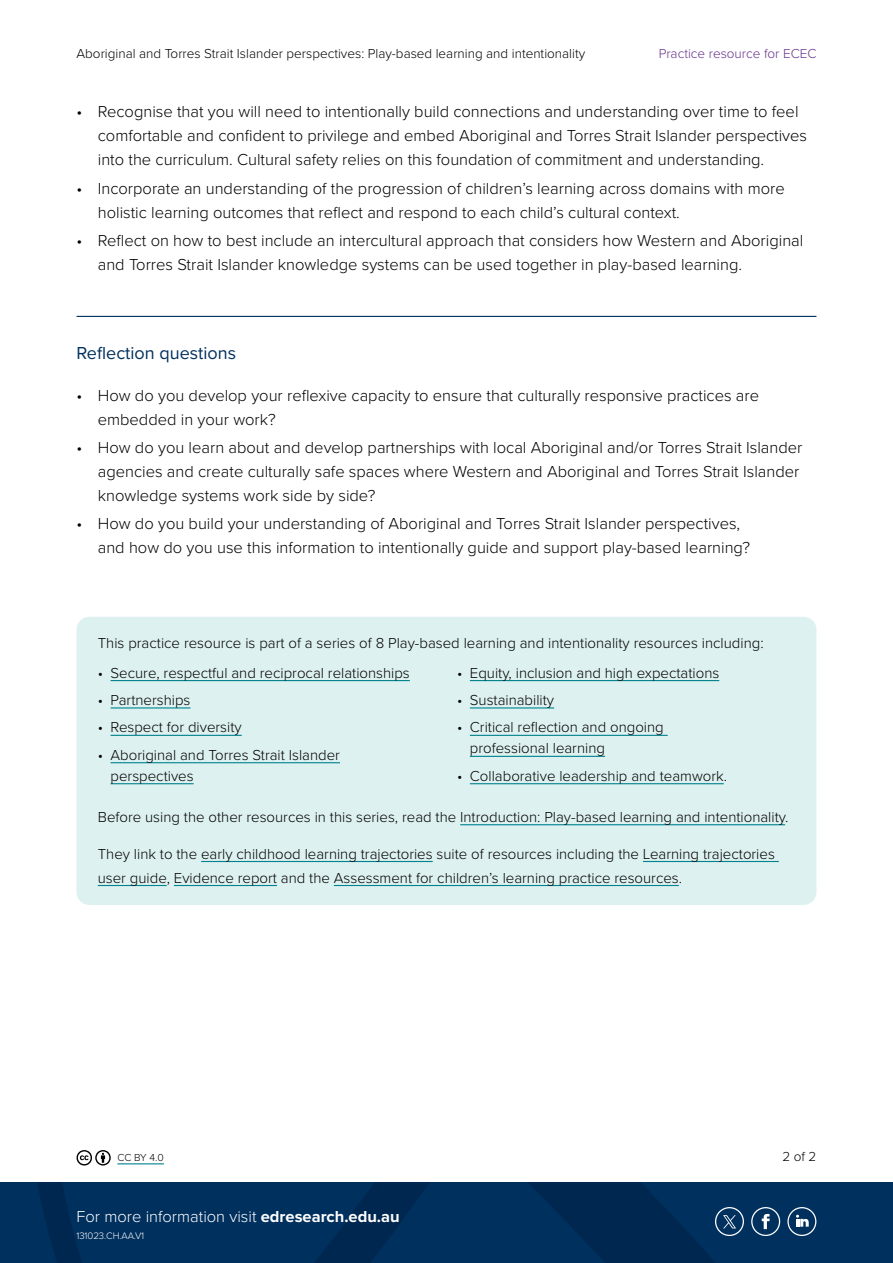
<style>
.page{position:relative;width:893px;height:1263px;background:#fff}
.page>*{position:absolute;margin:0;border:0;box-sizing:border-box;transform-origin:0 0}
.Reflection_question_-_Navy{font:18px "Proxima Nova";color:#00305e}
.t1{font:300 16.5px/24px "Proxima Nova";color:#000}
.Back_cover_footer_text{font:300 16.5px "Proxima Nova";color:#fff}
.CTA_Box{font:300 15px/21px "Proxima Nova";color:#000}
.t2{font:300 13.5px "Proxima Nova";color:#000}
.t3{font:300 13.5px "Proxima Nova";color:#68308b}
.Copyright{font:300 10.5px "Proxima Nova";color:#000}
.t4{font:300 9.75px "Proxima Nova";letter-spacing:-.01em;color:#fff}
.s1{font-weight:700}
</style>
<div class="page">
<div style="left:0;top:1182px;width:893px;height:81px;background:#00305e"></div>
<svg style="left:37px;top:1182px;width:780px;height:81px"></svg>
<hr style="left:77px;top:316px;width:739px;height:1px;background:#00305e">
<div style="left:77px;top:617px;width:739px;height:288px;background:#ddf1f0;border-radius:13px"></div>
<hr style="left:111px;top:680px;width:299px;height:1px;background:#01838f">
<hr style="left:111px;top:707px;width:79px;height:1px;background:#01838f">
<hr style="left:111px;top:735px;width:131px;height:1px;background:#01838f">
<hr style="left:111px;top:762px;width:229px;height:1px;background:#01838f">
<hr style="left:111px;top:783px;width:83px;height:1px;background:#01838f">
<hr style="left:470px;top:680px;width:249px;height:1px;background:#01838f">
<hr style="left:470px;top:707px;width:84px;height:1px;background:#01838f">
<hr style="left:470px;top:735px;width:198px;height:1px;background:#01838f">
<hr style="left:470px;top:756px;width:135px;height:1px;background:#01838f">
<hr style="left:470px;top:783px;width:254px;height:1px;background:#01838f">
<hr style="left:460px;top:824px;width:325px;height:1px;background:#01838f">
<hr style="left:201px;top:861px;width:232px;height:1px;background:#01838f">
<hr style="left:643px;top:861px;width:136px;height:1px;background:#01838f">
<hr style="left:98px;top:885px;width:69px;height:1px;background:#01838f">
<hr style="left:174px;top:885px;width:103px;height:1px;background:#01838f">
<hr style="left:334px;top:885px;width:345px;height:1px;background:#01838f">
<hr style="left:117px;top:1163px;width:47px;height:1px;background:#01838f">
<svg style="left:77px;top:1150px;width:34px;height:15px"></svg>
<div style="left:751px;top:1207px;width:29px;height:29px;border:1px solid #fff;border-radius:50%"></div>
<svg style="left:762px;top:1214px;width:8px;height:15px"></svg>
<div style="left:787px;top:1207px;width:29px;height:29px;border:1px solid #fff;border-radius:50%"></div>
<svg style="left:796px;top:1215px;width:13px;height:12px"></svg>
<svg style="left:723px;top:1215px;width:13px;height:13px"></svg>
<div style="left:715px;top:1207px;width:29px;height:29px;border:1px solid #fff;border-radius:50%"></div>
<p class="t2" style="left:77px;top:43px;width:510px">Aboriginal and Torres Strait Islander perspectives: Play‑based learning and intentionality</p>
<p class="t3" style="left:659px;top:43px;width:159px">Practice resource for ECEC</p>
<p class="t1" style="left:98px;top:99px;width:711px;text-indent:-21px">• Recognise that you will need to intentionally build connections and understanding over time to feel comfortable and confident to privilege and embed Aboriginal and Torres Strait Islander perspectives into the curriculum. Cultural safety relies on this foundation of commitment and understanding.</p>
<p class="t1" style="left:98px;top:175px;width:688px;text-indent:-21px">• Incorporate an understanding of the progression of children’s learning across domains with more holistic learning outcomes that reflect and respond to each child’s cultural context.</p>
<p class="t1" style="left:98px;top:227px;width:707px;text-indent:-21px">• Reflect on how to best include an intercultural approach that considers how Western and Aboriginal and Torres Strait Islander knowledge systems can be used together in play-based learning.</p>
<p class="Reflection_question_-_Navy" style="left:77px;top:340px;width:161px">Reflection questions</p>
<p class="t1" style="left:98px;top:382px;width:663px;text-indent:-21px">• How do you develop your reflexive capacity to ensure that culturally responsive practices are embedded in your work?</p>
<p class="t1" style="left:98px;top:434px;width:706px;text-indent:-21px">• How do you learn about and develop partnerships with local Aboriginal and/or Torres Strait Islander agencies and create culturally safe spaces where Western and Aboriginal and Torres Strait Islander knowledge systems work side by side?</p>
<p class="t1" style="left:98px;top:511px;width:654px;text-indent:-21px">• How do you build your understanding of Aboriginal and Torres Strait Islander perspectives, and how do you use this information to intentionally guide and support play-based learning?</p>
<p class="CTA_Box" style="left:98px;top:632px;width:667px">This practice resource is part of a series of 8 Play-based learning and intentionality resources including:</p>
<p class="CTA_Box" style="left:98px;top:661px;width:314px">• Secure, respectful and reciprocal relationships</p>
<p class="CTA_Box" style="left:98px;top:689px;width:94px">• Partnerships</p>
<p class="CTA_Box" style="left:98px;top:716px;width:145px">• Respect for diversity</p>
<p class="CTA_Box" style="left:111px;top:743px;width:231px;text-indent:-13px">• Aboriginal and Torres Strait Islander perspectives</p>
<p class="CTA_Box" style="left:457px;top:661px;width:264px">• Equity, inclusion and high expectations</p>
<p class="CTA_Box" style="left:457px;top:689px;width:99px">• Sustainability</p>
<p class="CTA_Box" style="left:470px;top:716px;width:195px;text-indent:-13px">• Critical reflection and ongoing professional learning</p>
<p class="CTA_Box" style="left:457px;top:764px;width:271px">• Collaborative leadership and teamwork.</p>
<p class="CTA_Box" style="left:98px;top:805px;width:692px">Before using the other resources in this series, read the Introduction: Play-based learning and intentionality.</p>
<p class="CTA_Box" style="left:98px;top:841px;width:679px;line-height:24px">They link to the early childhood learning trajectories suite of resources including the Learning trajectories user guide, Evidence report and the Assessment for children’s learning practice resources.</p>
<p class="Copyright" style="left:117px;top:1149px;width:48px">CC BY 4.0</p>
<p class="Back_cover_footer_text" style="left:77px;top:1204px;width:325px">For more information visit <span class="s1">edresearch.edu.au</span></p>
<p class="t4" style="left:77px;top:1229px;width:69px">131023.CH.AA.V1</p>
<p class="t2" style="left:782px;top:1146px;width:35px">2 of 2</p>
</div>
